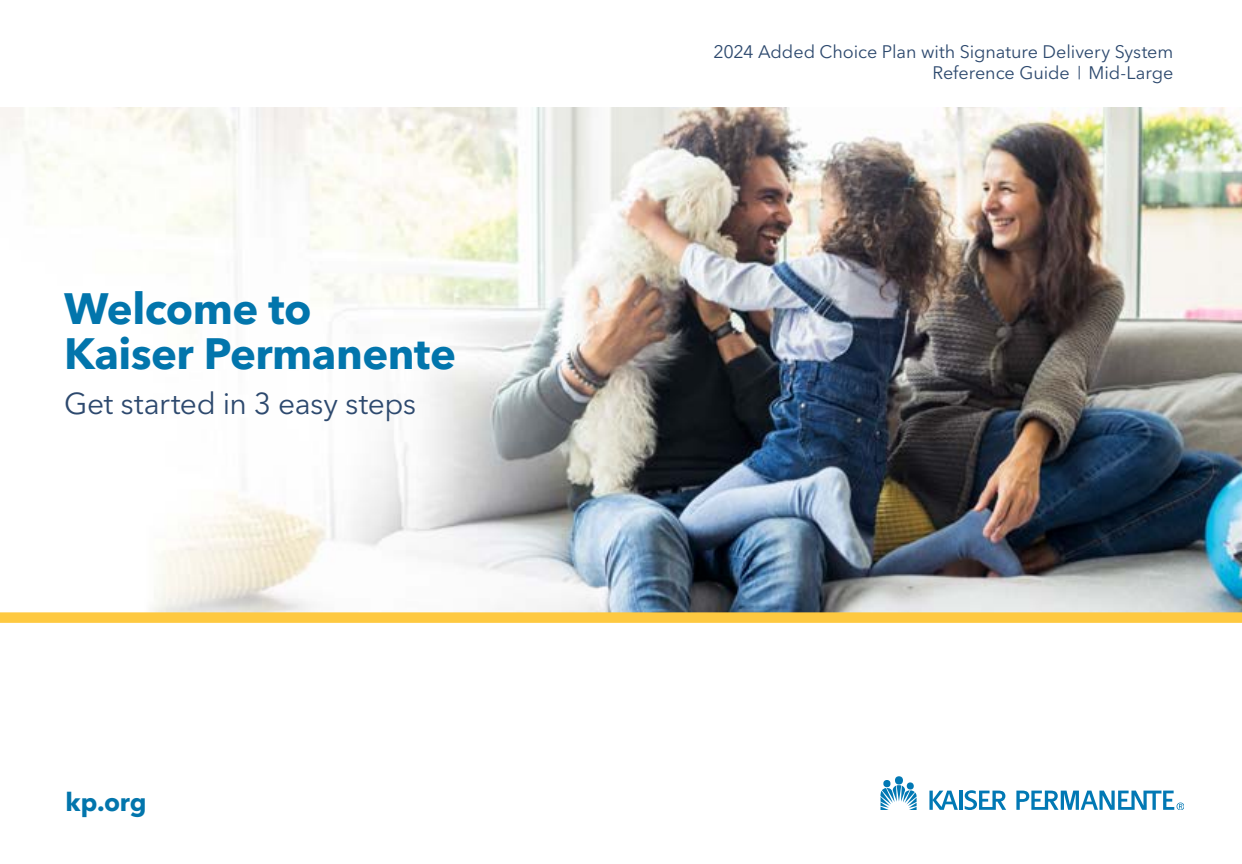
<style>
.page{position:relative;width:1242px;height:864px;background:#fff}
.page>*{position:absolute;margin:0;border:0;box-sizing:border-box;transform-origin:0 0}
.t1{font:700 43.5px/45px "Avenir Next LT Pro";letter-spacing:-.01em;color:#0275ac}
.t2{font:30px "Avenir Next LT Pro";letter-spacing:-.015em;color:#2d496e}
.t3{font:700 25.5px "Avenir Next LT Pro";color:#0275ac}
.t4{font:18px/21px "Avenir Next LT Pro";letter-spacing:-.005em;color:#2d496e;text-align:right}
</style>
<div class="page">
<svg style="left:1079px;top:66px;width:1px;height:13px"></svg>
<img style="left:0;top:107px;width:1242px;height:505px">
<div style="left:0;top:612px;width:1242px;height:11px;background:#fec941"></div>
<svg style="left:881px;top:780px;width:36px;height:30px"></svg>
<div style="left:895px;top:776px;width:8px;height:9px;background:#0178b4;border-radius:50%"></div>
<hr style="left:959px;top:791px;width:3px;height:19px;background:#0178b4">
<svg style="left:929px;top:791px;width:29px;height:19px"></svg>
<svg style="left:965px;top:790px;width:41px;height:20px"></svg>
<svg style="left:1016px;top:791px;width:168px;height:19px"></svg>
<h1 class="t1" style="left:64px;top:286px;width:393px">Welcome to<br>Kaiser Permanente</h1>
<h2 class="t2" style="left:64px;top:386px;width:354px">Get started in 3 easy steps</h2>
<h3 class="t3" style="left:66px;top:786px;width:83px">kp.org</h3>
<p class="t4" style="left:713px;top:42px;width:462px">2024 Added Choice Plan with Signature Delivery System<br>Reference Guide Mid-Large</p>
</div>
